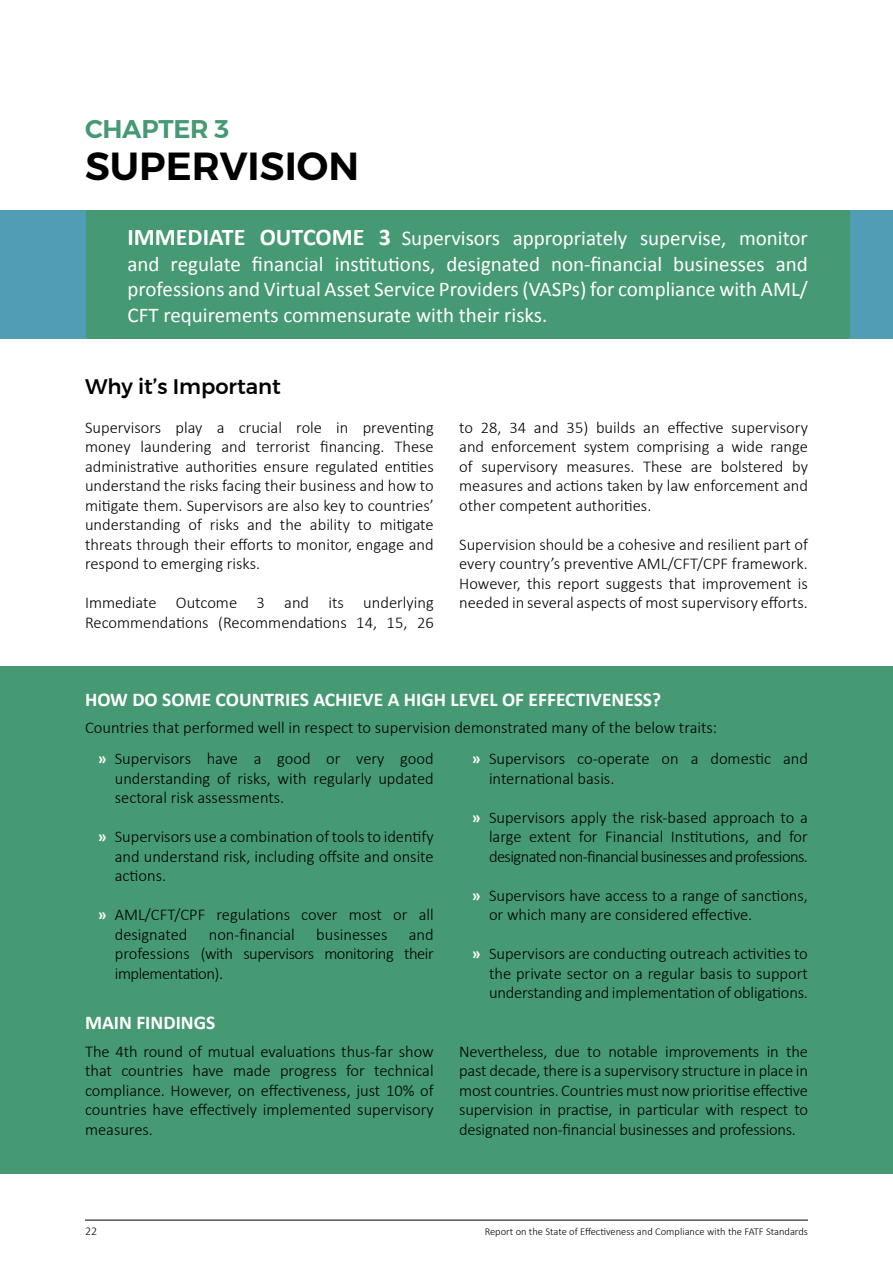
<style>
.page{position:relative;width:893px;height:1263px;background:#fff}
.page>*{position:absolute;margin:0;border:0;box-sizing:border-box;transform-origin:0 0}
.t1{font:600 39px "Montserrat";color:#000}
.t2{font:600 25.5px "Montserrat";letter-spacing:-.01em;color:#459973}
.t3{font:21px/25.5px "Calibri";color:#fff;text-align:justify}
.t4{font:500 21px "Montserrat";color:#000}
.t5{font:700 19.5px "Calibri";color:#fff}
.t6{font:300 16.5px/19.5px "Calibri";color:#000;text-align:justify}
.t7{font:300 12px "Calibri";color:#000}
.t8{font:300 10.5px "Calibri";color:#000}
.s1{font-weight:700;font-size:24px}
.s2{font-weight:700;color:#fff}
</style>
<div class="page">
<div style="left:0;top:667px;width:893px;height:507px;background:#459973"></div>
<div style="left:0;top:210px;width:893px;height:129px;background:#459973"></div>
<div style="left:0;top:210px;width:85px;height:129px;background:#4f9eb5"></div>
<div style="left:850px;top:210px;width:43px;height:129px;background:#4f9eb5"></div>
<hr style="left:85px;top:1220px;width:723px;height:1px;background:#000">
<h2 class="t2" style="left:85px;top:109px;width:146px">CHAPTER 3</h2>
<h1 class="t1" style="left:85px;top:135px;width:276px">SUPERVISION</h1>
<p class="t3" style="left:128px;top:226px;width:682px"><span class="s1">IMMEDIATE OUTCOME 3</span> Supervisors appropriately supervise, monitor and regulate financial institutions, designated non-financial businesses and professions and Virtual Asset Service Providers (VASPs) for compliance with AML/ CFT requirements commensurate with their risks.</p>
<p class="t4" style="left:85px;top:370px;width:197px">Why it’s Important</p>
<p class="t6" style="left:85px;top:417px;width:350px">Supervisors play a crucial role in preventing money laundering and terrorist financing. These administrative authorities ensure regulated entities understand the risks facing their business and how to mitigate them. Supervisors are also key to countries’ understanding of risks and the ability to mitigate threats through their efforts to monitor, engage and respond to emerging risks.</p>
<p class="t6" style="left:85px;top:592px;width:350px">Immediate Outcome 3 and its underlying<br>Recommendations (Recommendations 14, 15, 26</p>
<p class="t6" style="left:459px;top:417px;width:350px">to 28, 34 and 35) builds an effective supervisory and enforcement system comprising a wide range of supervisory measures. These are bolstered by measures and actions taken by law enforcement and other competent authorities.</p>
<p class="t6" style="left:459px;top:534px;width:350px">Supervision should be a cohesive and resilient part of every country’s preventive AML/CFT/CPF framework.<br>However, this report suggests that improvement is needed in several aspects of most supervisory efforts.</p>
<p class="t5" style="left:85px;top:687px;width:578px">HOW DO SOME COUNTRIES ACHIEVE A HIGH LEVEL OF EFFECTIVENESS?</p>
<p class="t6" style="left:85px;top:717px;width:634px">Countries that performed well in respect to supervision demonstrated many of the below traits:</p>
<p class="t6" style="left:115px;top:748px;width:320px;text-indent:-17px"><span class="s2">»</span> Supervisors have a good or very good understanding of risks, with regularly updated sectoral risk assessments.</p>
<p class="t6" style="left:115px;top:826px;width:320px;text-indent:-17px"><span class="s2">»</span> Supervisors use a combination of tools to identify and understand risk, including offsite and onsite actions.</p>
<p class="t6" style="left:115px;top:904px;width:320px;text-indent:-17px"><span class="s2">»</span> AML/CFT/CPF regulations cover most or all designated</p>
<p class="t6" style="left:209px;top:924px;width:88px">non-financial</p>
<p class="t6" style="left:316px;top:924px;width:73px">businesses</p>
<p class="t6" style="left:115px;top:924px;width:320px;text-indent:294px">and professions (with supervisors monitoring their implementation).</p>
<p class="t5" style="left:85px;top:1010px;width:132px">MAIN FINDINGS</p>
<p class="t6" style="left:489px;top:748px;width:320px;text-indent:-17px"><span class="s2">»</span> Supervisors co-operate on a domestic and international basis.</p>
<p class="t6" style="left:489px;top:807px;width:320px;text-indent:-17px"><span class="s2">»</span> Supervisors apply the risk-based approach to a large extent for Financial Institutions, and for designated non-financial businesses and professions.</p>
<p class="t6" style="left:489px;top:885px;width:320px;text-indent:-17px"><span class="s2">»</span> Supervisors have access to a range of sanctions, or which many are considered effective.</p>
<p class="t6" style="left:489px;top:943px;width:320px;text-indent:-17px"><span class="s2">»</span> Supervisors are conducting outreach activities to the private sector on a regular basis to support understanding and implementation of obligations.</p>
<p class="t6" style="left:85px;top:1041px;width:350px">The 4th round of mutual evaluations thus-far show that countries have made progress for technical compliance. However, on effectiveness, just 10% of countries have effectively implemented supervisory measures.</p>
<p class="t6" style="left:459px;top:1041px;width:350px">Nevertheless, due to notable improvements in the past decade, there is a supervisory structure in place in most countries. Countries must now prioritise effective supervision in practise, in particular with respect to designated non-financial businesses and professions.</p>
<p class="t7" style="left:85px;top:1224px;width:14px">22</p>
<p class="t8" style="left:485px;top:1225px;width:325px">Report on the State of Effectiveness and Compliance with the FATF Standards</p>
</div>
